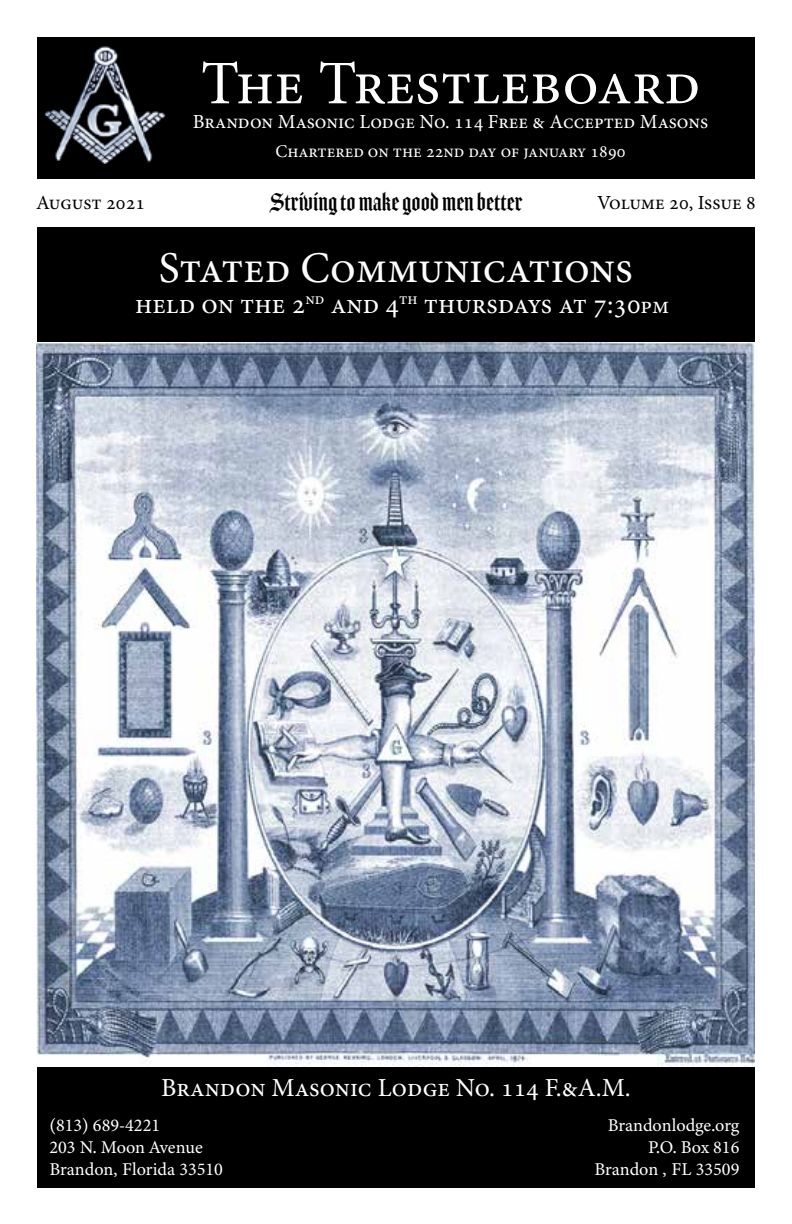
<style>
.page{position:relative;width:792px;height:1224px;background:#fff}
.page>*{position:absolute;margin:0;border:0;box-sizing:border-box;transform-origin:0 0}
.t1{font:62px "Minion Pro";color:#fff}
.t2{font:44px "Minion Pro";color:#fff}
.t3{font:28px "Minion Pro";color:#fff}
.t4{font:26px "Minion Pro";color:#fff}
.t5{font:24px "Amador";color:#000}
.t6{font:20px "Minion Pro";color:#fff}
.t7{font:20px "Minion Pro";color:#000}
.t8{font:18px/21.6px "Minion Variable Concept";color:#fff}
.t9{font:18px "Minion Pro";color:#fff}
.s1{font-size:24px}
</style>
<div class="page">
<div style="left:37px;top:37px;width:718px;height:142px;background:#000"></div>
<div style="left:37px;top:227px;width:718px;height:142px;background:#000"></div>
<div style="left:37px;top:1041px;width:718px;height:147px;background:#000"></div>
<img style="left:44px;top:46px;width:122px;height:118px">
<img style="left:36px;top:343px;width:719px;height:724px">
<h1 class="t1" style="left:201px;top:42px;width:501px">The Trestleboard</h1>
<p class="t6" style="left:193px;top:108px;width:517px">Brandon Masonic Lodge No. 114 Free &amp; Accepted Masons</p>
<p class="t9" style="left:276px;top:139px;width:352px">Chartered on the 22nd day of january 1890</p>
<p class="t7" style="left:36px;top:189px;width:111px">August 2021</p>
<h3 class="t5" style="left:269px;top:188px;width:255px">Striving to make good men better</h3>
<p class="t7" style="left:597px;top:189px;width:160px">Volume 20, Issue 8</p>
<h2 class="t2" style="left:159px;top:238px;width:476px">Stated Communications</h2>
<h3 class="t3" style="left:135px;top:285px;width:536px">held on the 2<sup>nd</sup> and 4<sup>th</sup> thursdays at 7:30<span class="s1">pm</span></h3>
<h3 class="t4" style="left:161px;top:1070px;width:471px">Brandon Masonic Lodge No. 114 F.&amp;A.M.</h3>
<p class="t8" style="left:50px;top:1115px;width:175px">(813) 689-4221<br>203 N. Moon Avenue<br>Brandon, Florida 33510</p>
<p class="t8" style="left:594px;top:1115px;width:146px;text-align:right">Brandonlodge.org<br>P.O. Box 816<br>Brandon , FL 33509</p>
</div>
